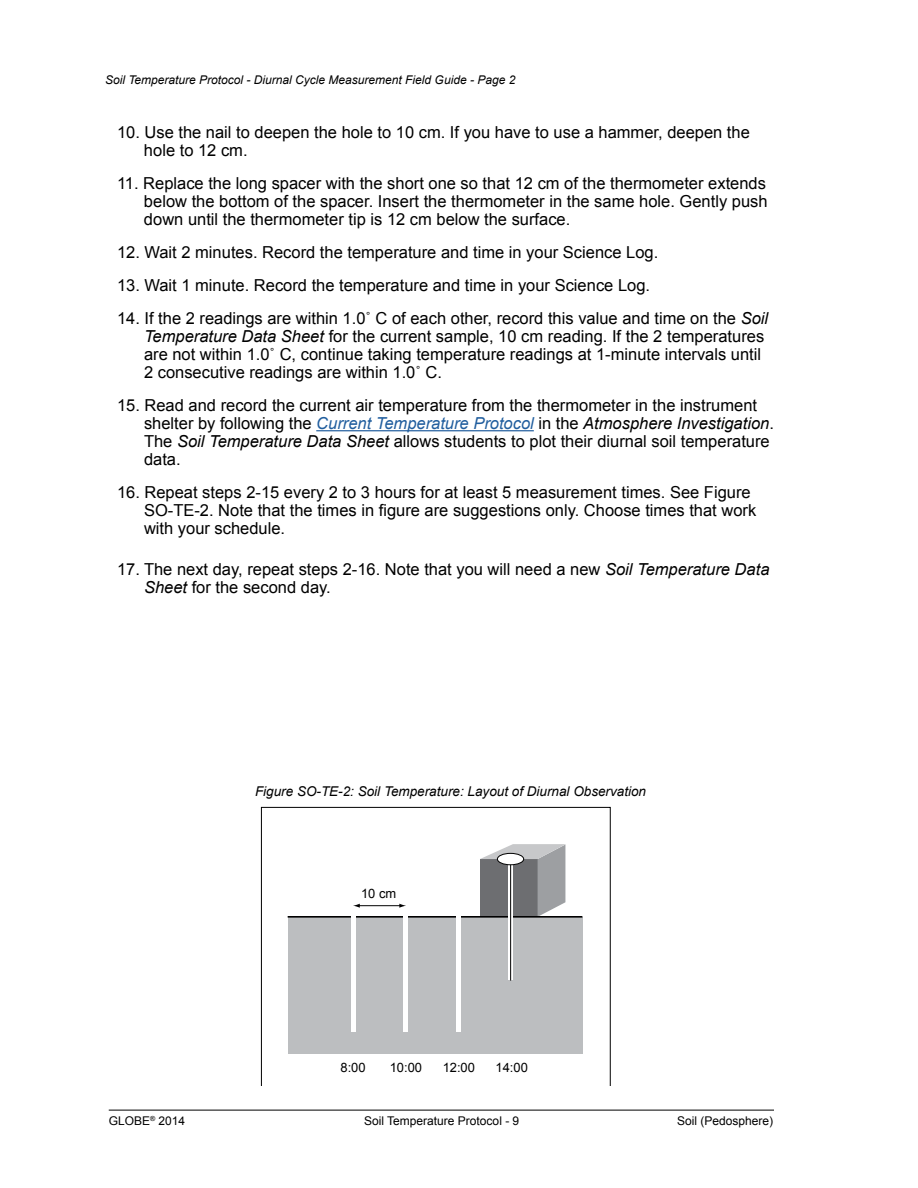
<style>
.page{position:relative;width:918px;height:1188px;background:#fff}
.page>*{position:absolute;margin:0;border:0;box-sizing:border-box;transform-origin:0 0}
.t1{font:16.5px/18px "Arial";color:#000}
.t2{font:italic 13.5px "Arial";color:#000}
.t3{font:12.9px "Arial";color:#000}
.t4{font:italic 12px "Arial";color:#000}
.t5{font:12px "Arial";color:#000}
.s1{font-style:italic}
.s2{font-style:italic;color:#215e9e}
</style>
<div class="page">
<hr style="left:109px;top:1110px;width:665px;height:1px;background:#000">
<svg style="left:261px;top:807px;width:350px;height:279px"></svg>
<div style="left:288px;top:917px;width:294px;height:136px;background:#bcbec0"></div>
<svg style="left:480px;top:844px;width:86px;height:72px;background:#929396"></svg>
<hr style="left:288px;top:916px;width:294px;height:2px;background:#000">
<svg style="left:509px;top:865px;width:4px;height:115px"></svg>
<hr style="left:456px;top:916px;width:4px;height:116px;background:#fff">
<hr style="left:404px;top:916px;width:4px;height:116px;background:#fff">
<hr style="left:351px;top:916px;width:4px;height:116px;background:#fff">
<div style="left:497px;top:853px;width:27px;height:12px;background:#fff;border-radius:50%"></div>
<div style="left:497px;top:853px;width:27px;height:12px;border:1px solid #000;border-radius:50%"></div>
<hr style="left:510px;top:865px;width:1px;height:116px;background:#000">
<hr style="left:358px;top:905px;width:43px;height:1px;background:#000">
<svg style="left:399px;top:904px;width:7px;height:4px"></svg>
<svg style="left:353px;top:904px;width:7px;height:4px"></svg>
<hr style="left:316px;top:430px;width:218px;height:1px;background:#215e9e">
<p class="t4" style="left:105px;top:72px;width:412px">Soil Temperature Protocol - Diurnal Cycle Measurement Field Guide - Page 2</p>
<p class="t1" style="left:144px;top:123px;width:607px;text-indent:-27px">10. Use the nail to deepen the hole to 10 cm. If you have to use a hammer, deepen the hole to 12 cm.</p>
<p class="t1" style="left:144px;top:174px;width:625px;text-align:justify;text-indent:-27px">11. Replace the long spacer with the short one so that 12 cm of the thermometer extends below the bottom of the spacer. Insert the thermometer in the same hole. Gently push down until the thermometer tip is 12 cm below the surface.</p>
<p class="t1" style="left:117px;top:243px;width:543px">12. Wait 2 minutes. Record the temperature and time in your Science Log.</p>
<p class="t1" style="left:117px;top:276px;width:535px">13. Wait 1 minute. Record the temperature and time in your Science Log.</p>
<p class="t1" style="left:144px;top:309px;width:626px;text-indent:-27px">14. If the 2 readings are within 1.0˚ C of each other, record this value and time on the <span class="s1">Soil Temperature Data Sheet</span> for the current sample, 10 cm reading. If the 2 temperatures are not within 1.0˚ C, continue taking temperature readings at 1-minute intervals until 2 consecutive readings are within 1.0˚ C.</p>
<p class="t1" style="left:144px;top:396px;width:632px;text-indent:-27px">15. Read and record the current air temperature from the thermometer in the instrument shelter by following the <span class="s2">Current Temperature Protocol</span> in the <span class="s1">Atmosphere Investigation</span>.<br>The <span class="s1">Soil Temperature Data Sheet</span> allows students to plot their diurnal soil temperature data.</p>
<p class="t1" style="left:144px;top:483px;width:614px;text-indent:-27px">16. Repeat steps 2-15 every 2 to 3 hours for at least 5 measurement times. See Figure<br>SO-TE-2. Note that the times in figure are suggestions only. Choose times that work with your schedule.</p>
<p class="t1" style="left:144px;top:560px;width:627px;text-indent:-27px">17. The next day, repeat steps 2-16. Note that you will need a new <span class="s1">Soil Temperature Data<br>Sheet</span> for the second day.</p>
<p class="t2" style="left:255px;top:783px;width:393px">Figure SO-TE-2: Soil Temperature: Layout of Diurnal Observation</p>
<p class="t3" style="left:361px;top:885px;width:37px">10 cm</p>
<p class="t3" style="left:340px;top:1059px;width:27px">8:00</p>
<p class="t3" style="left:390px;top:1059px;width:34px">10:00</p>
<p class="t3" style="left:443px;top:1059px;width:34px">12:00</p>
<p class="t3" style="left:496px;top:1059px;width:34px">14:00</p>
<p class="t5" style="left:109px;top:1113px;width:78px">GLOBE<sup>®</sup> 2014</p>
<p class="t5" style="left:364px;top:1113px;width:157px">Soil Temperature Protocol - 9</p>
<p class="t5" style="left:677px;top:1113px;width:98px">Soil (Pedosphere)</p>
</div>
